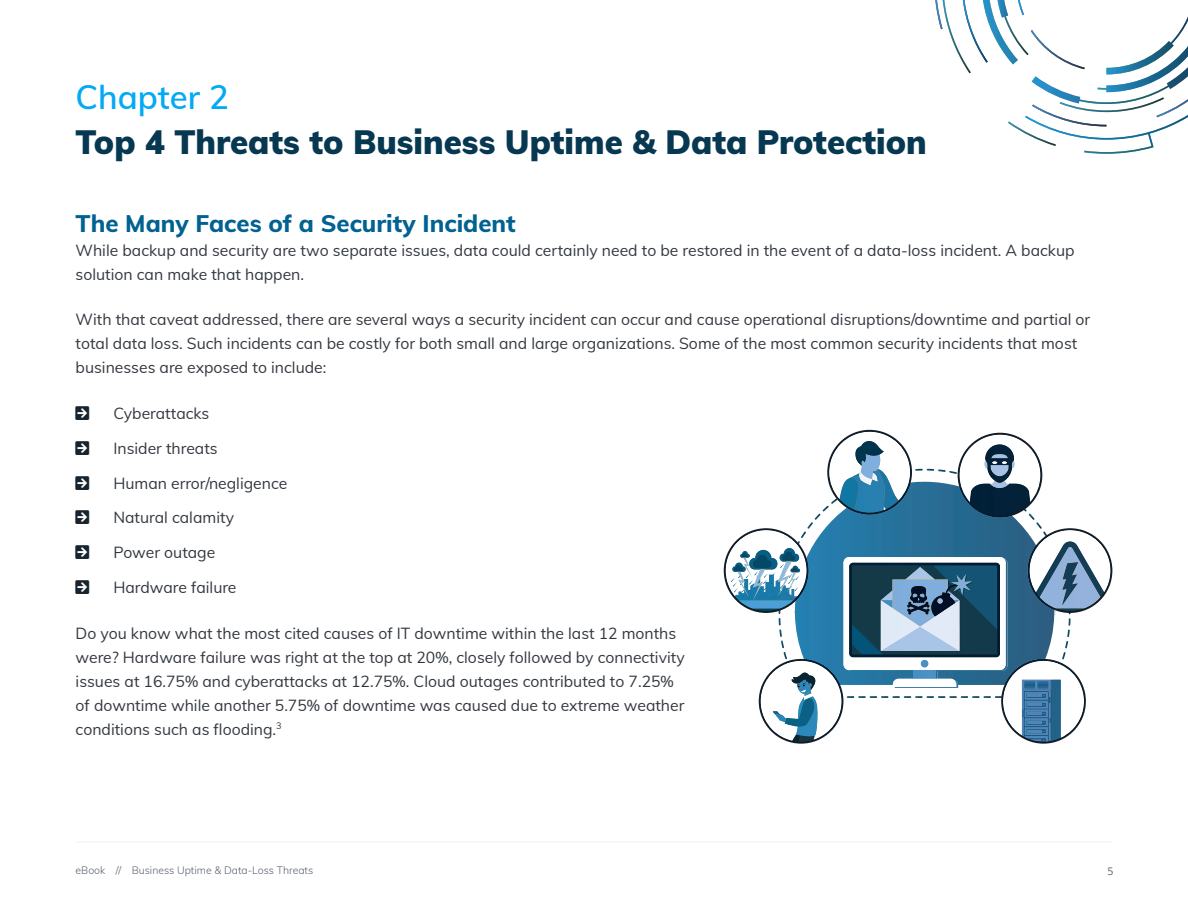
<style>
.page{position:relative;width:1188px;height:918px;background:#fff}
.page>*{position:absolute;margin:0;border:0;box-sizing:border-box;transform-origin:0 0}
.t1{font:900 33px "Mulish";color:#073852}
.t2{font:600 33px "Mulish";color:#03a9f4}
.sub-h1{font:800 24px "Mulish";color:#016191}
.bodycopy{font:15.75px/24px "Mulish";color:#333840}
.t3{font:300 10.5px "Mulish";color:#58606e}
.About_Small_Text{font:10.5px "Open Sans";color:#58606e}
</style>
<div class="page">
<hr style="left:76px;top:842px;width:1036px;height:1px;background:#ebeff5">
<svg style="left:935px;top:0;width:253px;height:154px"></svg>
<svg style="left:724px;top:430px;width:388px;height:314px"></svg>
<h1 class="t2" style="left:76px;top:73px;width:155px">Chapter 2</h1>
<h1 class="t1" style="left:76px;top:118px;width:853px">Top 4 Threats to Business Uptime &amp; Data Protection</h1>
<p class="sub-h1" style="left:76px;top:206px;width:442px">The Many Faces of a Security Incident</p>
<p class="bodycopy" style="left:76px;top:237px;width:1001px">While backup and security are two separate issues, data could certainly need to be restored in the event of a data-loss incident. A backup solution can make that happen.</p>
<p class="bodycopy" style="left:76px;top:307px;width:1016px">With that caveat addressed, there are several ways a security incident can occur and cause operational disruptions/downtime and partial or total data loss. Such incidents can be costly for both small and large organizations. Some of the most common security incidents that most businesses are exposed to include:</p>
<p class="bodycopy" style="left:113px;top:401px;width:97px">Cyberattacks</p>
<p class="bodycopy" style="left:113px;top:435px;width:106px">Insider threats</p>
<p class="bodycopy" style="left:113px;top:470px;width:176px">Human error/negligence</p>
<p class="bodycopy" style="left:113px;top:505px;width:122px">Natural calamity</p>
<p class="bodycopy" style="left:113px;top:540px;width:104px">Power outage</p>
<p class="bodycopy" style="left:113px;top:575px;width:125px">Hardware failure</p>
<p class="bodycopy" style="left:76px;top:620px;width:611px">Do you know what the most cited causes of IT downtime within the last 12 months were? Hardware failure was right at the top at 20%, closely followed by connectivity issues at 16.75% and cyberattacks at 12.75%. Cloud outages contributed to 7.25% of downtime while another 5.75% of downtime was caused due to extreme weather conditions such as flooding.<sup>3</sup></p>
<p class="t3" style="left:76px;top:863px;width:239px">eBook // Business Uptime &amp; Data-Loss Threats</p>
<p class="About_Small_Text" style="left:1108px;top:864px;width:8px">5</p>
</div>
